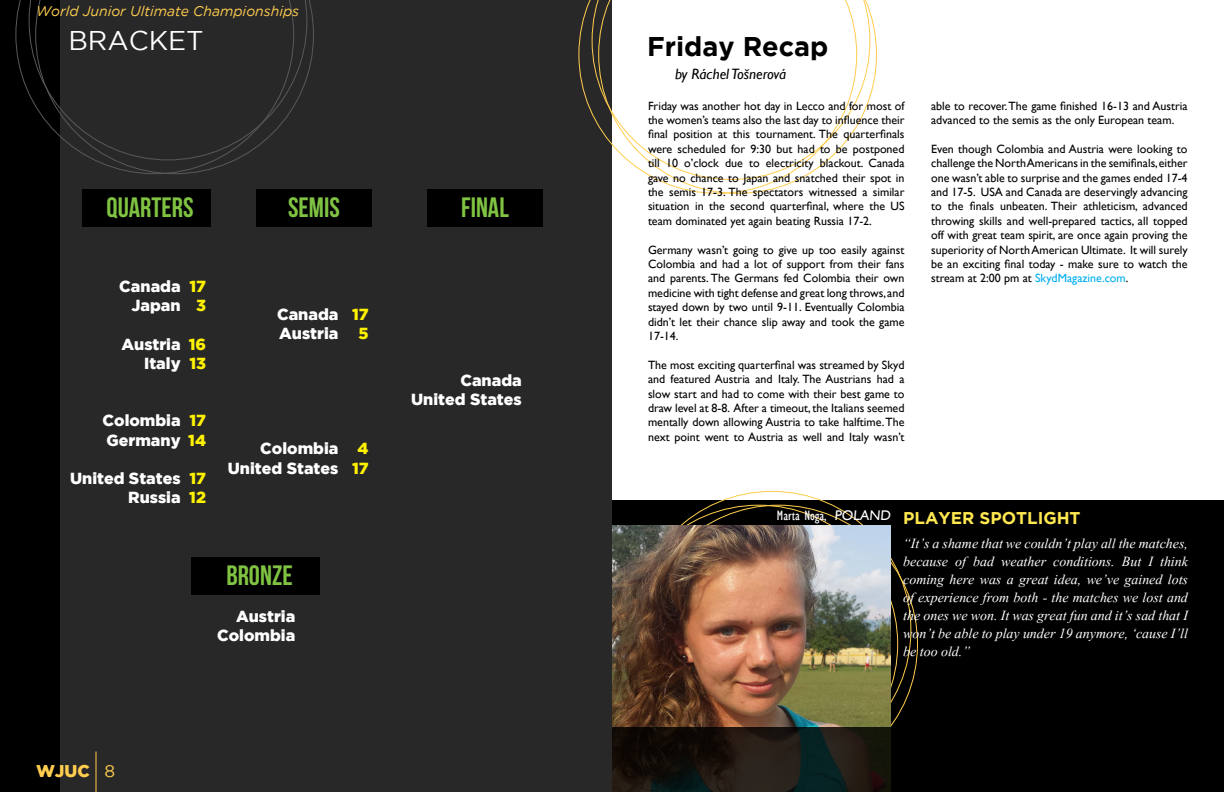
<style>
.page{position:relative;width:1224px;height:792px;background:#fff}
.page>*{position:absolute;margin:0;border:0;box-sizing:border-box;transform-origin:0 0}
.t1{font:28px "Bebas Neue";color:#80c342}
.t2{font:700 27px "Gotham";color:#000}
.t3{font:27px "Gotham";color:#fff}
.t4{font:italic 18px/18px "Kokila";color:#fff;text-align:justify}
.t5{font:700 17px "Gotham";color:#ffe850}
.t6{font:900 17px "Gotham";color:#ffce4e}
.t7{font:900 16px/19.2px "Gotham";color:#fff;text-align:right}
.t8{font:900 16px/19.2px "Gotham";color:#fff200;text-align:center}
.t9{font:italic 15px "Gill Sans";color:#000}
.t10{font:italic 14px "Gotham";color:#ffce4e}
.t11{font:12px/14.4px "Gill Sans";color:#000;text-align:justify}
.s1{font-weight:400}
.s2{color:#00aeef}
</style>
<div class="page">
<div style="left:11px;top:0;width:601px;height:792px;background:#292829"></div>
<div style="left:0;top:0;width:60px;height:792px;background:#000"></div>
<svg style="left:15px;top:0;width:20px;height:106px"></svg>
<svg style="left:35px;top:0;width:279px;height:174px"></svg>
<div style="left:256px;top:189px;width:116px;height:37px;background:#000"></div>
<div style="left:427px;top:189px;width:116px;height:37px;background:#000"></div>
<div style="left:191px;top:557px;width:129px;height:38px;background:#000"></div>
<svg style="left:578px;top:0;width:20px;height:126px"></svg>
<svg style="left:598px;top:0;width:279px;height:194px"></svg>
<hr style="left:96px;top:752px;width:1px;height:40px;background:#ffce4e">
<div style="left:82px;top:189px;width:129px;height:37px;background:#000"></div>
<div style="left:612px;top:500px;width:612px;height:292px;background:#000"></div>
<img style="left:612px;top:526px;width:279px;height:202px">
<svg style="left:612px;top:728px;width:279px;height:64px"></svg>
<p class="t10" style="left:36px;top:4px;width:265px">World Junior Ultimate Championships</p>
<h2 class="t3" style="left:68px;top:25px;width:137px">BRACKET</h2>
<h1 class="t1" style="left:107px;top:192px;width:88px">QUARTERS</h1>
<h1 class="t1" style="left:288px;top:192px;width:53px">SEMIS</h1>
<h1 class="t1" style="left:461px;top:192px;width:49px">FINAL</h1>
<h3 class="t7" style="left:119px;top:276px;width:63px">Canada<br>Japan</h3>
<h3 class="t7" style="left:121px;top:334px;width:61px">Austria<br>Italy</h3>
<h3 class="t8" style="left:189px;top:276px;width:18px">17<br>3</h3>
<h3 class="t8" style="left:189px;top:334px;width:19px;text-align:left">16<br>13</h3>
<h3 class="t7" style="left:102px;top:411px;width:80px;text-align:left">Colombia<br>Germany</h3>
<h3 class="t7" style="left:70px;top:468px;width:112px">United States<br>Russia</h3>
<h3 class="t8" style="left:188px;top:411px;width:19px;text-align:left">17<br>14</h3>
<h3 class="t8" style="left:189px;top:468px;width:18px;text-align:left">17<br>12</h3>
<h3 class="t7" style="left:277px;top:304px;width:63px;text-align:left">Canada<br>Austria</h3>
<h3 class="t8" style="left:352px;top:304px;width:18px">17<br>5</h3>
<h3 class="t7" style="left:228px;top:439px;width:112px">Colombia<br>United States</h3>
<h3 class="t8" style="left:352px;top:439px;width:18px">4<br>17</h3>
<h1 class="t1" style="left:226px;top:560px;width:68px">BRONZE</h1>
<h3 class="t7" style="left:217px;top:606px;width:80px">Austria<br>Colombia</h3>
<h3 class="t7" style="left:411px;top:370px;width:112px">Canada<br>United States</h3>
<h3 class="t6" style="left:36px;top:762px;width:81px">WJUC <span class="s1">8</span></h3>
<h2 class="t2" style="left:647px;top:31px;width:183px">Friday Recap</h2>
<p class="t9" style="left:675px;top:65px;width:113px">by Ráchel Tošnerová</p>
<p class="t11" style="left:648px;top:99px;width:258px">Friday was another hot day in Lecco and for most of the women’s teams also the last day to influence their final position at this tournament. The quarterfinals were scheduled for 9:30 but had to be postponed till 10 o’clock due to electricity blackout. Canada gave no chance to Japan and snatched their spot in the semis 17-3. The spectators witnessed a similar situation in the second quarterfinal, where the US team dominated yet again beating Russia 17-2.</p>
<p class="t11" style="left:648px;top:243px;width:258px">Germany wasn’t going to give up too easily against Colombia and had a lot of support from their fans and parents. The Germans fed Colombia their own medicine with tight defense and great long throws, and stayed down by two until 9-11. Eventually Colombia didn’t let their chance slip away and took the game 17-14.</p>
<p class="t11" style="left:648px;top:358px;width:258px">The most exciting quarterfinal was streamed by Skyd and featured Austria and Italy. The Austrians had a slow start and had to come with their best game to draw level at 8-8. After a timeout, the Italians seemed mentally down allowing Austria to take halftime. The next point went to Austria as well and Italy wasn’t</p>
<p class="t11" style="left:931px;top:99px;width:258px">able to recover. The game finished 16-13 and Austria advanced to the semis as the only European team.</p>
<p class="t11" style="left:931px;top:142px;width:258px">Even though Colombia and Austria were looking to challenge the North Americans in the semifinals, either one wasn’t able to surprise and the games ended 17-4 and 17-5. USA and Canada are deservingly advancing to the finals unbeaten. Their athleticism, advanced throwing skills and well-prepared tactics, all topped off with great team spirit, are once again proving the superiority of North American Ultimate. It will surely be an exciting final today - make sure to watch the stream at 2:00 pm at <span class="s2">SkydMagazine.com</span>.</p>
<h3 class="t5" style="left:777px;top:509px;width:305px"><sup>Marta</sup> <sup>Noga,</sup> <sup>POLAND</sup> PLAYER SPOTLIGHT</h3>
<p class="t4" style="left:903px;top:535px;width:286px">“It’s a shame that we couldn’t play all the matches, because of bad weather conditions. But I think coming here was a great idea, we’ve gained lots of experience from both - the matches we lost and the ones we won. It was great fun and it’s sad that I won’t be able to play under 19 anymore, ‘cause I’ll be too old.”</p>
</div>
